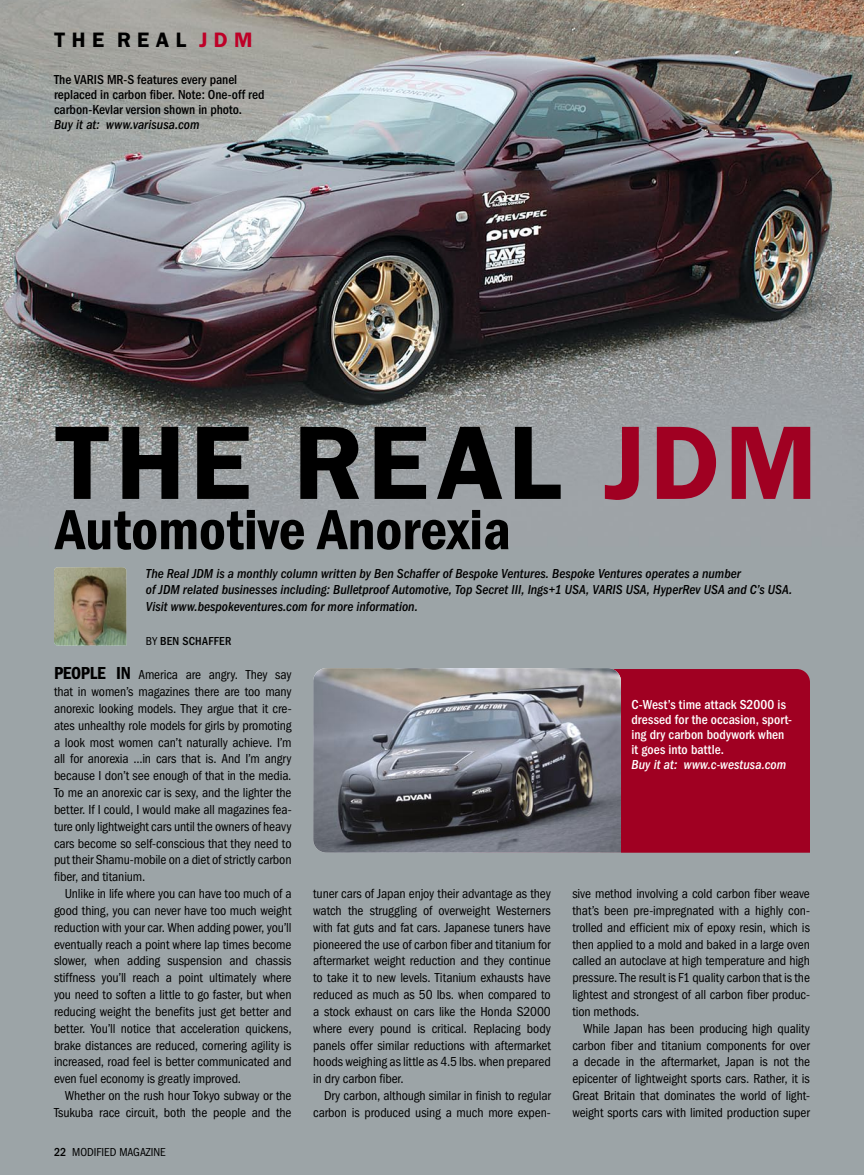
<style>
.page{position:relative;width:864px;height:1175px;background:#fff}
.page>*{position:absolute;margin:0;border:0;box-sizing:border-box;transform-origin:0 0}
.t1{font:600 105px "Franklin Gothic";letter-spacing:.05em;color:#000}
.t2{font:600 condensed 58.5px "Franklin Gothic";color:#000}
.t3{font:600 21px "Franklin Gothic";color:#000}
.Body_San_Serif{font:condensed 13.5px/16.8px "Franklin Gothic";letter-spacing:-.01em;color:#000;text-align:justify}
.Body_San_Serif-2{font:italic 500 condensed 13.5px/16.5px "Franklin Gothic";color:#000}
.Body_San_Serif-3{font:500 condensed 13.5px/15px "Franklin Gothic";color:#000}
.Body_San_Serif-4{font:500 condensed 13.5px/15px "Franklin Gothic";letter-spacing:.005em;color:#fff}
.Body_San_Serif-5{font:italic 500 condensed 13.5px "Franklin Gothic";letter-spacing:.005em;color:#fff}
.t4{font:condensed 12px "Franklin Gothic";color:#000}
.Body_San_Serif-6{font:500 condensed 12px "Franklin Gothic";letter-spacing:.025em;color:#000}
.s1{color:#be0027}
.s2{color:#a00022}
.s3{font-weight:400}
.s4{font-weight:600;font-size:18px}
.s5{font-weight:500}
</style>
<div class="page">
<img style="left:0;top:0;width:864px;height:1174px">
<div style="left:621px;top:669px;width:189px;height:183px;background:#a00022"></div>
<img style="left:313px;top:668px;width:308px;height:184px">
<img style="left:54px;top:567px;width:73px;height:78px">
<p class="t3" style="left:54px;top:27px;width:200px">T H E R E A L <span class="s1">J D M</span></p>
<p class="Body_San_Serif-3" style="left:54px;top:72px;width:212px">The VARIS MR-S features every panel replaced in carbon fiber. Note: One-off red carbon-Kevlar version shown in photo.</p>
<p class="Body_San_Serif-2" style="left:54px;top:116px;width:147px">Buy it at: www.varisusa.com</p>
<p class="t1" style="left:54px;top:401px;width:765px">THE REAL <span class="s2">JDM</span></p>
<p class="t2" style="left:56px;top:496px;width:457px">Automotive Anorexia</p>
<p class="Body_San_Serif-2" style="left:146px;top:565px;width:648px">The Real JDM is a monthly column written by Ben Schaffer of Bespoke Ventures. Bespoke Ventures operates a number<br>of JDM related businesses including: Bulletproof Automotive, Top Secret III, Ings+1 USA, VARIS USA, HyperRev USA and C’s USA.<br>Visit www.bespokeventures.com for more information.</p>
<p class="Body_San_Serif-6" style="left:146px;top:634px;width:87px"><span class="s3">BY</span> BEN SCHAFFER</p>
<p class="Body_San_Serif" style="left:54px;top:666px;width:239px"><span class="s4">PEOPLE IN</span> America are angry. They say that in women’s magazines there are too many anorexic looking models. They argue that it cre&shy;ates unhealthy role models for girls by promoting a look most women can’t naturally achieve. I’m all for anorexia ...in cars that is. And I’m angry because I don’t see enough of that in the media.<br>To me an anorexic car is sexy, and the lighter the better. If I could, I would make all magazines fea&shy;ture only lightweight cars until the owners of heavy cars become so self-conscious that they need to put their Shamu-mobile on a diet of strictly carbon fiber, and titanium.</p>
<p class="Body_San_Serif" style="left:54px;top:885px;width:239px;text-indent:11px">Unlike in life where you can have too much of a good thing, you can never have too much weight reduction with your car. When adding power, you’ll eventually reach a point where lap times become slower, when adding suspension and chassis stiffness you’ll reach a point ultimately where you need to soften a little to go faster, but when reducing weight the benefits just get better and better. You’ll notice that acceleration quickens, brake distances are reduced, cornering agility is increased, road feel is better communicated and even fuel economy is greatly improved.</p>
<p class="Body_San_Serif" style="left:54px;top:1087px;width:239px;text-align:right">Whether on the rush hour Tokyo subway or the<br>Tsukuba race circuit, both the people and the</p>
<p class="t4" style="left:54px;top:1145px;width:113px"><span class="s5">22</span> MODIFIED MAGAZINE</p>
<p class="Body_San_Serif-4" style="left:632px;top:697px;width:162px">C-West’s time attack S2000 is dressed for the occasion, sport&shy;ing dry carbon bodywork when it goes into battle.</p>
<p class="Body_San_Serif-5" style="left:632px;top:757px;width:156px">Buy it at: www.c-westusa.com</p>
<p class="Body_San_Serif" style="left:313px;top:885px;width:239px">tuner cars of Japan enjoy their advantage as they watch the struggling of overweight Westerners with fat guts and fat cars. Japanese tuners have pioneered the use of carbon fiber and titanium for aftermarket weight reduction and they continue to take it to new levels. Titanium exhausts have reduced as much as 50 lbs. when compared to a stock exhaust on cars like the Honda S2000 where every pound is critical. Replacing body panels offer similar reductions with aftermarket hoods weighing as little as 4.5 lbs. when prepared in dry carbon fiber.</p>
<p class="Body_San_Serif" style="left:313px;top:1087px;width:239px;text-align:right">Dry carbon, although similar in finish to regular carbon is produced using a much more expen-</p>
<p class="Body_San_Serif" style="left:572px;top:885px;width:239px">sive method involving a cold carbon fiber weave that’s been pre-impregnated with a highly con&shy;trolled and efficient mix of epoxy resin, which is then applied to a mold and baked in a large oven called an autoclave at high temperature and high pressure. The result is F1 quality carbon that is the lightest and strongest of all carbon fiber produc&shy;tion methods.</p>
<p class="Body_San_Serif" style="left:572px;top:1020px;width:239px;text-indent:11px">While Japan has been producing high quality carbon fiber and titanium components for over a decade in the aftermarket, Japan is not the epicenter of lightweight sports cars. Rather, it is Great Britain that dominates the world of light&shy;weight sports cars with limited production super</p>
</div>
